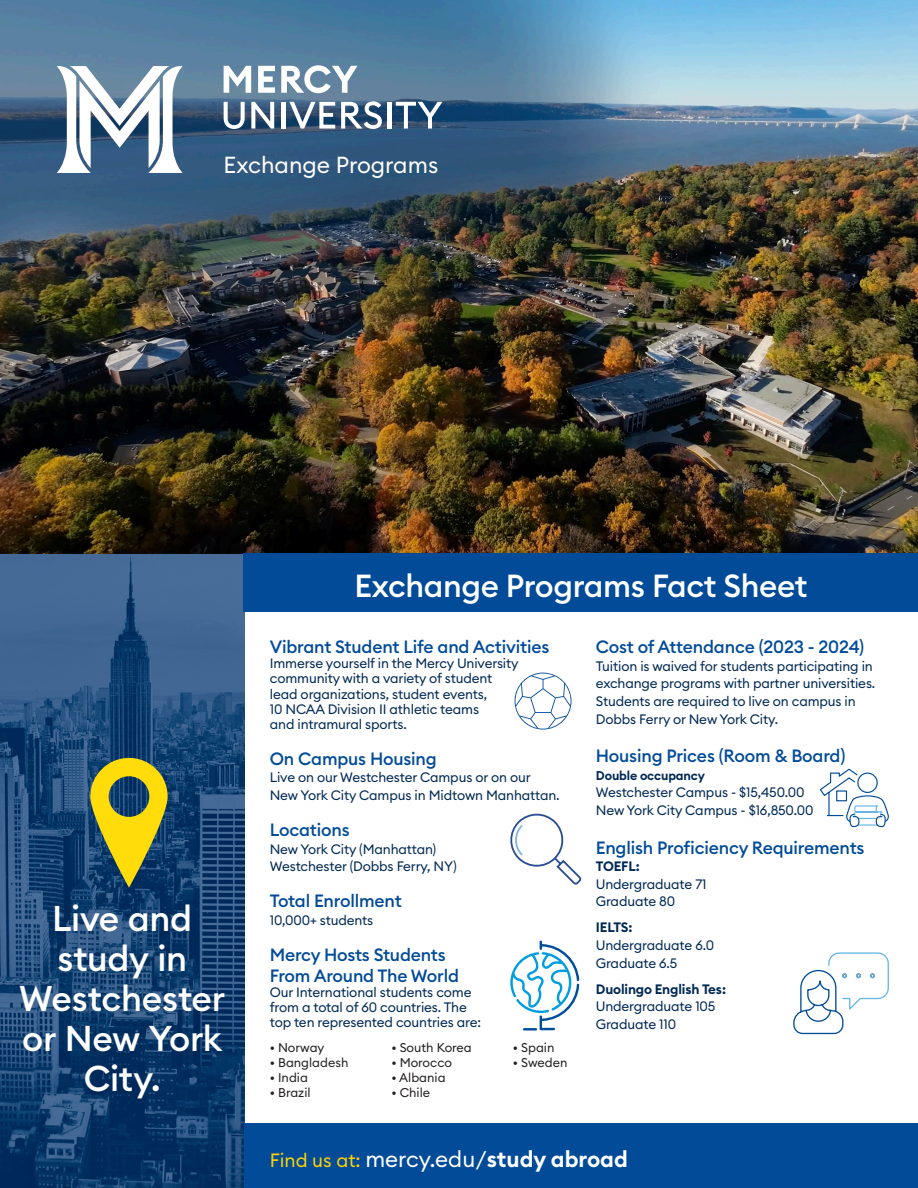
<style>
.page{position:relative;width:918px;height:1188px;background:#fff}
.page>*{position:absolute;margin:0;border:0;box-sizing:border-box;transform-origin:0 0}
.CoolTransferBody{font:500 35.4px "Euclid Circular B";letter-spacing:-.01em;color:#fff}
.t1{font:500 31.5px "Euclid Circular B";letter-spacing:-.01em;color:#fff}
.t2{font:22.95px "Euclid Circular B";color:#fff}
.t3{font:600 22.35px "Euclid Circular B";color:#fff}
.t4{font:500 17.55px "Euclid Circular B";letter-spacing:-.01em;color:#024b99}
.t5{font:13.5px/15px "Euclid Circular B";letter-spacing:-.01em;color:#002953}
.t6{font:600 13.5px "Euclid Circular B";letter-spacing:-.01em;color:#002953}
.t7{font:12.6px "Euclid Circular B";color:#231f20}
.t8{font:600 12.6px "Euclid Circular B";letter-spacing:-.01em;color:#002953}
.s1{font-weight:400;font-size:18.9px;color:#fed105}
.s2{font-weight:400}
</style>
<div class="page">
<img style="left:0;top:553px;width:244px;height:635px">
<img style="left:0;top:0;width:918px;height:553px">
<svg style="left:90px;top:758px;width:78px;height:130px;background:#878c3b"></svg>
<svg style="left:515px;top:673px;width:57px;height:57px"></svg>
<svg style="left:820px;top:768px;width:69px;height:60px"></svg>
<svg style="left:510px;top:813px;width:72px;height:72px"></svg>
<div style="left:244px;top:553px;width:674px;height:59px;background:#024b99"></div>
<hr style="left:523px;top:1028px;width:14px;height:3px;background:#004d99">
<svg style="left:510px;top:941px;width:69px;height:89px"></svg>
<div style="left:244px;top:1123px;width:674px;height:65px;background:#024b99"></div>
<svg style="left:57px;top:66px;width:126px;height:107px"></svg>
<svg style="left:224px;top:102px;width:21px;height:27px"></svg>
<svg style="left:251px;top:102px;width:23px;height:27px"></svg>
<hr style="left:282px;top:102px;width:4px;height:27px;background:#fff">
<svg style="left:289px;top:102px;width:46px;height:27px"></svg>
<svg style="left:341px;top:101px;width:41px;height:28px"></svg>
<hr style="left:387px;top:102px;width:4px;height:27px;background:#fff">
<svg style="left:396px;top:102px;width:46px;height:27px"></svg>
<svg style="left:224px;top:66px;width:27px;height:27px"></svg>
<svg style="left:258px;top:66px;width:17px;height:27px"></svg>
<svg style="left:281px;top:65px;width:77px;height:28px"></svg>
<svg style="left:793px;top:952px;width:96px;height:83px"></svg>
<p class="t2" style="left:224px;top:150px;width:216px">Exchange Programs</p>
<p class="CoolTransferBody" style="left:52px;top:896px;width:141px">Live and</p>
<p class="CoolTransferBody" style="left:57px;top:936px;width:131px">study in</p>
<p class="CoolTransferBody" style="left:19px;top:976px;width:208px">Westchester</p>
<p class="CoolTransferBody" style="left:22px;top:1016px;width:202px">or New York</p>
<p class="CoolTransferBody" style="left:84px;top:1056px;width:78px">City.</p>
<p class="t1" style="left:355px;top:565px;width:454px">Exchange Programs Fact Sheet</p>
<p class="t4" style="left:270px;top:636px;width:281px">Vibrant Student Life and Activities</p>
<p class="t5" style="left:270px;top:656px;width:250px">Immerse yourself in the Mercy University community with a variety of student lead organizations, student events,<br>10 NCAA Division II athletic teams<br>and intramural sports.</p>
<p class="t4" style="left:270px;top:747px;width:168px">On Campus Housing</p>
<p class="t5" style="left:270px;top:769px;width:291px;line-height:17.5px">Live on our Westchester Campus or on our<br>New York City Campus in Midtown Manhattan.</p>
<p class="t4" style="left:270px;top:818px;width:81px">Locations</p>
<p class="t5" style="left:270px;top:841px;width:168px">New York City (Manhattan)</p>
<p class="t5" style="left:270px;top:859px;width:188px">Westchester (Dobbs Ferry, NY)</p>
<p class="t4" style="left:270px;top:890px;width:133px">Total Enrollment</p>
<p class="t5" style="left:270px;top:912px;width:105px">10,000+ students</p>
<p class="t4" style="left:270px;top:943px;width:178px">Mercy Hosts Students</p>
<p class="t4" style="left:270px;top:964px;width:191px">From Around The World</p>
<p class="t5" style="left:270px;top:985px;width:203px">Our International students come</p>
<p class="t5" style="left:270px;top:1000px;width:199px">from a total of 60 countries. The</p>
<p class="t5" style="left:270px;top:1015px;width:213px">top ten represented countries are:</p>
<p class="t7" style="left:270px;top:1040px;width:56px">• Norway</p>
<p class="t7" style="left:270px;top:1055px;width:80px">• Bangladesh</p>
<p class="t7" style="left:270px;top:1070px;width:40px">• India</p>
<p class="t7" style="left:270px;top:1085px;width:42px">• Brazil</p>
<p class="t7" style="left:391px;top:1040px;width:82px">• South Korea</p>
<p class="t7" style="left:391px;top:1055px;width:62px">• Morocco</p>
<p class="t7" style="left:391px;top:1070px;width:56px">• Albania</p>
<p class="t7" style="left:391px;top:1085px;width:40px">• Chile</p>
<p class="t7" style="left:513px;top:1040px;width:43px">• Spain</p>
<p class="t7" style="left:513px;top:1055px;width:56px">• Sweden</p>
<p class="t4" style="left:596px;top:636px;width:270px">Cost of Attendance (2023 - 2024)</p>
<p class="t5" style="left:596px;top:657px;width:281px;line-height:17.5px">Tuition is waived for students participating in exchange programs with partner universities.<br>Students are required to live on campus in</p>
<p class="t5" style="left:596px;top:711px;width:184px">Dobbs Ferry or New York City.</p>
<p class="t4" style="left:596px;top:745px;width:251px">Housing Prices (Room &amp; Board)</p>
<p class="t8" style="left:596px;top:767px;width:111px">Double occupancy</p>
<p class="t5" style="left:596px;top:785px;width:210px">Westchester Campus - $15,450.00</p>
<p class="t5" style="left:596px;top:803px;width:219px">New York City Campus - $16,850.00</p>
<p class="t4" style="left:596px;top:836px;width:270px">English Proficiency Requirements</p>
<p class="t6" style="left:596px;top:858px;width:45px">TOEFL:</p>
<p class="t5" style="left:596px;top:876px;width:112px">Undergraduate 71</p>
<p class="t5" style="left:596px;top:894px;width:81px">Graduate 80</p>
<p class="t6" style="left:596px;top:919px;width:38px">IELTS:</p>
<p class="t5" style="left:596px;top:938px;width:120px">Undergraduate 6.0</p>
<p class="t5" style="left:596px;top:955px;width:83px">Graduate 6.5</p>
<p class="t6" style="left:596px;top:980px;width:132px">Duolingo English Tes:</p>
<p class="t5" style="left:596px;top:999px;width:121px">Undergraduate 105</p>
<p class="t5" style="left:596px;top:1016px;width:82px">Graduate 110</p>
<p class="t3" style="left:270px;top:1145px;width:360px"><span class="s1">Find us at:</span> <span class="s2">mercy.edu/</span>study abroad</p>
</div>
